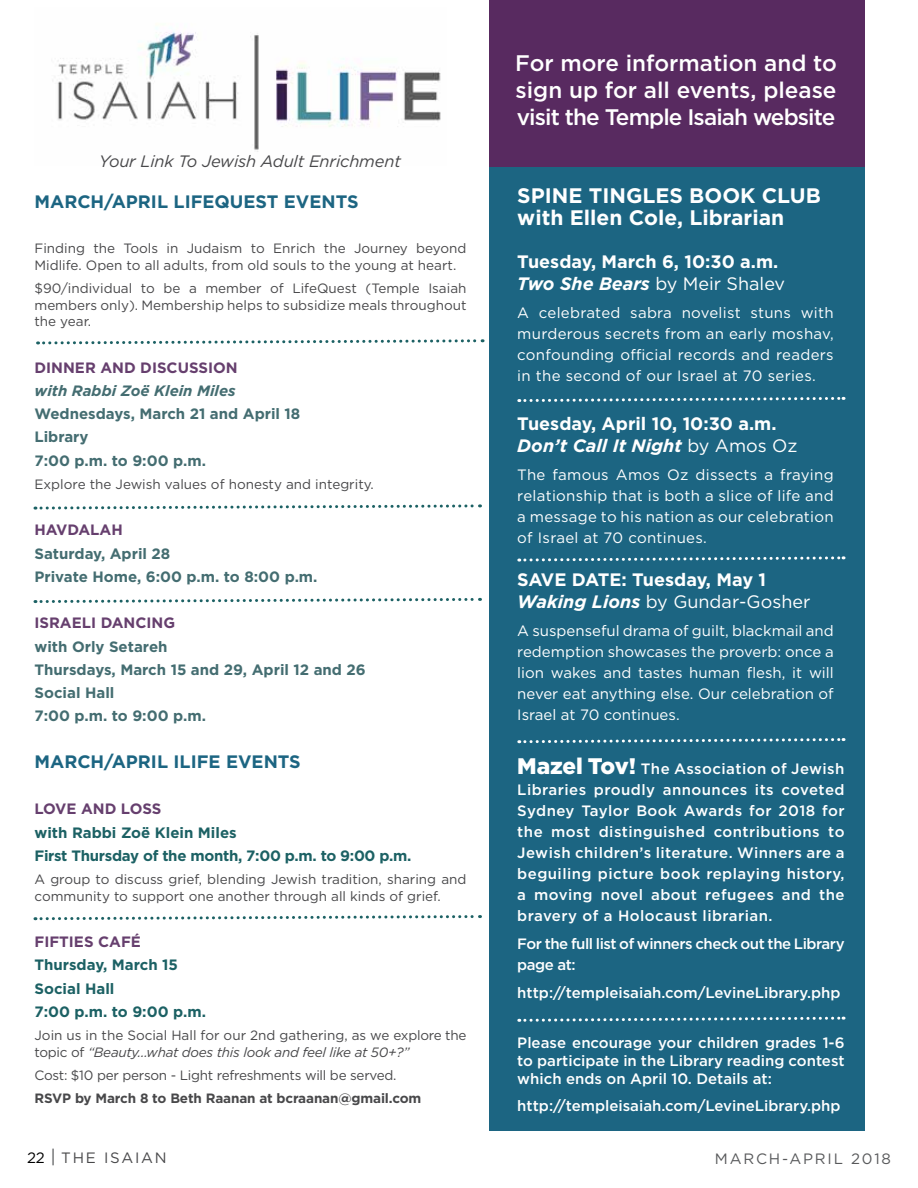
<style>
.page{position:relative;width:918px;height:1188px;background:#fff}
.page>*{position:absolute;margin:0;border:0;box-sizing:border-box;transform-origin:0 0}
.t1{font:500 22.5px/27px "Gotham";letter-spacing:-.04em;color:#fff;text-align:justify}
.t2{font:700 21px/21.8px "Gotham";color:#fff}
.t3{font:700 18px/21.8px "Gotham";color:#fff}
.t4{font:700 18px "Gotham";color:#1c6582}
.t5{font:italic 16.5px "Gotham";letter-spacing:-.01em;color:#48484a}
.t6{font:500 15px/21px "Gotham";color:#fff;text-align:justify}
.t7{font:15px/21px "Gotham";letter-spacing:.02em;color:#fff;text-align:justify}
.t8{font:700 15px/23.2px "Gotham";color:#446d71}
.t9{font:700 15px/23.2px "Gotham";letter-spacing:-.02em;color:#1c6164}
.t10{font:700 15px "Gotham";color:#663f6e}
.t11{font:500 15px/21px "Gotham";letter-spacing:-.03em;color:#fff}
.t12{font:700 15px/23.2px "Gotham";color:#1c6164}
.t13{font:italic 700 15px "Gotham";color:#446d71}
.t14{font:15px "Gotham";letter-spacing:.12em;color:#58595b}
.t15{font:15px "Gotham";letter-spacing:.12em;color:#48484a}
.t16{font:13.5px/16.5px "Gotham";color:#48484a}
.t17{font:13.5px "Gotham";letter-spacing:-.02em;color:#48484a}
.t18{font:700 13.5px "Gotham";letter-spacing:-.01em;color:#48484a}
.s1{font-style:italic}
.s2{font-weight:400}
.s3{font-weight:900;font-size:22.5px}
.s4{color:#000}
.s5{font-size:18px;color:#58595b}
</style>
<div class="page">
<div style="left:489px;top:166px;width:376px;height:965px;background:#1c6582"></div>
<img style="left:52px;top:28px;width:389px;height:124px">
<div style="left:489px;top:0;width:376px;height:166px;background:#582a60"></div>
<svg style="left:35px;top:504px;width:446px;height:6px"></svg>
<svg style="left:38px;top:339px;width:445px;height:6px"></svg>
<svg style="left:35px;top:597px;width:446px;height:7px"></svg>
<svg style="left:35px;top:915px;width:446px;height:6px"></svg>
<svg style="left:519px;top:396px;width:325px;height:7px"></svg>
<svg style="left:519px;top:556px;width:325px;height:6px"></svg>
<svg style="left:519px;top:738px;width:325px;height:6px"></svg>
<svg style="left:519px;top:1016px;width:325px;height:6px"></svg>
<p class="t5" style="left:99px;top:151px;width:303px">Your Link To Jewish Adult Enrichment</p>
<h3 class="t4" style="left:34px;top:190px;width:326px">MARCH/APRIL LIFEQUEST EVENTS</h3>
<p class="t16" style="left:34px;top:240px;width:434px">Finding the Tools in Judaism to Enrich the Journey beyond<br>Midlife. Open to all adults, from old souls to the young at heart.</p>
<p class="t16" style="left:34px;top:280px;width:434px;text-align:justify">$90/individual to be a member of LifeQuest (Temple Isaiah members only). Membership helps to subsidize meals throughout the year.</p>
<p class="t10" style="left:34px;top:357px;width:205px">DINNER AND DISCUSSION</p>
<p class="t13" style="left:34px;top:381px;width:203px">with Rabbi Zoë Klein Miles</p>
<p class="t8" style="left:34px;top:402px;width:267px">Wednesdays, March 21 and April 18<br>Library<br>7:00 p.m. to 9:00 p.m.</p>
<p class="t16" style="left:34px;top:476px;width:341px">Explore the Jewish values of honesty and integrity.</p>
<p class="t10" style="left:34px;top:520px;width:90px">HAVDALAH</p>
<p class="t8" style="left:34px;top:542px;width:285px">Saturday, April 28<br>Private Home, 6:00 p.m. to 8:00 p.m.</p>
<p class="t10" style="left:34px;top:613px;width:142px">ISRAELI DANCING</p>
<p class="t8" style="left:34px;top:635px;width:333px">with Orly Setareh<br>Thursdays, March 15 and 29, April 12 and 26<br>Social Hall<br>7:00 p.m. to 9:00 p.m.</p>
<h3 class="t4" style="left:34px;top:750px;width:268px">MARCH/APRIL ILIFE EVENTS</h3>
<p class="t10" style="left:34px;top:799px;width:128px">LOVE AND LOSS</p>
<p class="t9" style="left:34px;top:821px;width:378px">with Rabbi Zoë Klein Miles<br>First Thursday of the month, 7:00 p.m. to 9:00 p.m.</p>
<p class="t16" style="left:34px;top:871px;width:433px">A group to discuss grief, blending Jewish tradition, sharing and community to support one another through all kinds of grief.</p>
<p class="t10" style="left:34px;top:932px;width:108px">FIFTIES CAFÉ</p>
<p class="t12" style="left:34px;top:953px;width:173px">Thursday, March 15<br>Social Hall<br>7:00 p.m. to 9:00 p.m.</p>
<p class="t16" style="left:34px;top:1027px;width:433px">Join us in the Social Hall for our 2nd gathering, as we explore the topic of <span class="s1">“Beauty...what does this look and feel like at 50+?”</span></p>
<p class="t17" style="left:34px;top:1066px;width:364px">Cost: $10 per person - Light refreshments will be served.</p>
<p class="t18" style="left:34px;top:1089px;width:388px">RSVP by March 8 to Beth Raanan at bcraanan@gmail.com</p>
<h1 class="t1" style="left:515px;top:50px;width:323px">For more information and to sign up for all events, please visit the Temple Isaiah website</h1>
<h2 class="t2" style="left:517px;top:184px;width:305px">SPINE TINGLES BOOK CLUB with Ellen Cole, Librarian</h2>
<h3 class="t3" style="left:517px;top:251px;width:269px">Tuesday, March 6, 10:30 a.m.<br><span class="s1">Two She Bears</span> <span class="s2">by Meir Shalev</span></h3>
<p class="t7" style="left:517px;top:302px;width:318px">A celebrated sabra novelist stuns with murderous secrets from an early moshav, confounding official records and readers in the second of our Israel at 70 series.</p>
<h3 class="t3" style="left:517px;top:413px;width:282px">Tuesday, April 10, 10:30 a.m.<br><span class="s1">Don’t Call It Night</span> <span class="s2">by Amos Oz</span></h3>
<p class="t7" style="left:517px;top:464px;width:318px">The famous Amos Oz dissects a fraying relationship that is both a slice of life and a message to his nation as our celebration of Israel at 70 continues.</p>
<h3 class="t3" style="left:517px;top:569px;width:295px">SAVE DATE: Tuesday, May 1<br><span class="s1">Waking Lions</span> <span class="s2">by Gundar-Gosher</span></h3>
<p class="t7" style="left:517px;top:620px;width:318px">A suspenseful drama of guilt, blackmail and redemption showcases the proverb: once a lion wakes and tastes human flesh, it will never eat anything else. Our celebration of Israel at 70 continues.</p>
<p class="t6" style="left:517px;top:758px;width:329px"><span class="s3">Mazel Tov!</span> The Association of Jewish Libraries proudly announces its coveted Sydney Taylor Book Awards for 2018 for the most distinguished contributions to Jewish children’s literature. Winners are a beguiling picture book replaying history, a moving novel about refugees and the bravery of a Holocaust librarian.</p>
<p class="t11" style="left:517px;top:933px;width:329px">For the full list of winners check out the Library page at:</p>
<p class="t6" style="left:517px;top:982px;width:325px">http://templeisaiah.com/LevineLibrary.php</p>
<p class="t6" style="left:517px;top:1033px;width:329px;line-height:18px">Please encourage your children grades 1-6 to participate in the Library reading contest which ends on April 10. Details at:</p>
<p class="t6" style="left:517px;top:1095px;width:325px">http://templeisaiah.com/LevineLibrary.php</p>
<p class="t15" style="left:27px;top:1148px;width:141px"><span class="s4">22</span> <span class="s5">|</span> THE ISAIAN</p>
<p class="t14" style="left:715px;top:1149px;width:178px">MARCH-APRIL 2018</p>
</div>
